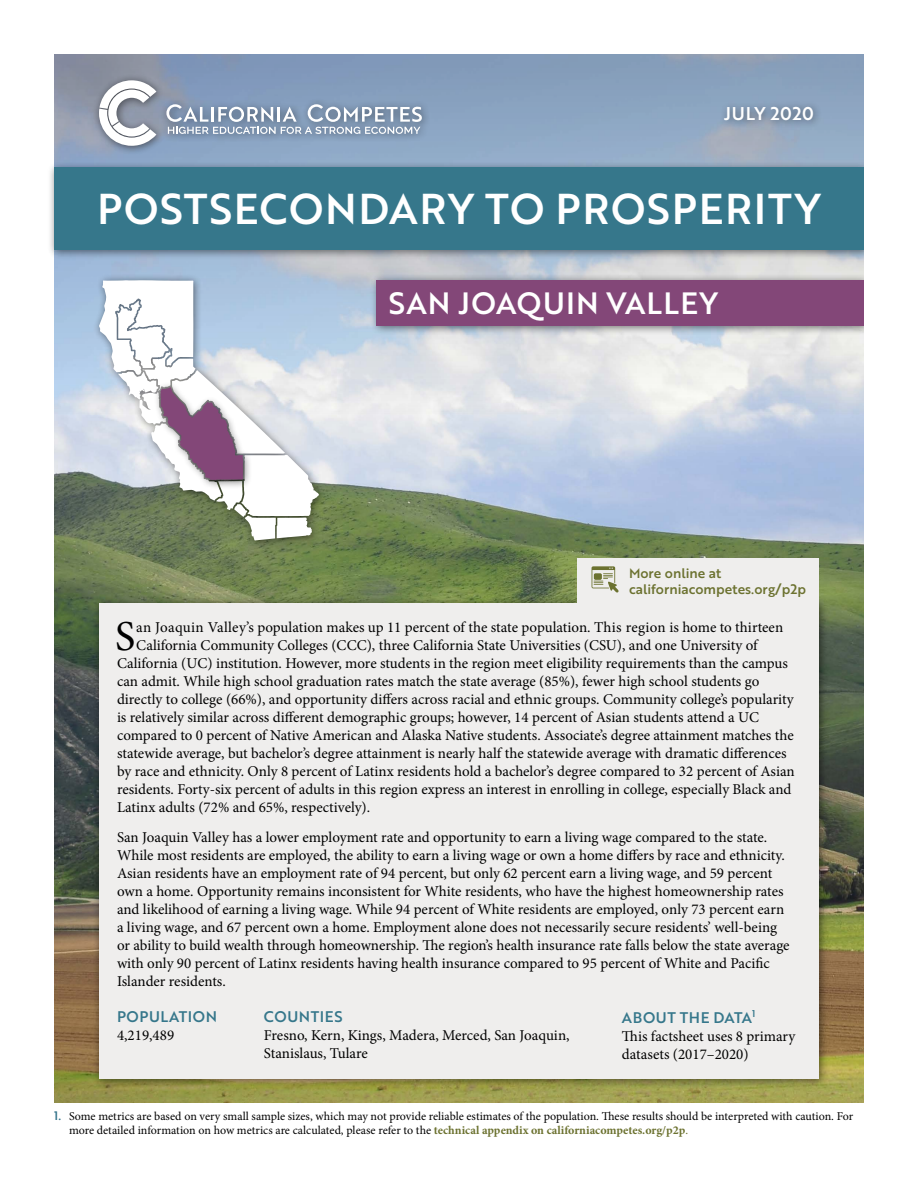
<style>
.page{position:relative;width:918px;height:1188px;background:#fff}
.page>*{position:absolute;margin:0;border:0;box-sizing:border-box;transform-origin:0 0}
.t1{font:42.75px "Minion Pro";color:#000}
.t2{font:42px "Brother 1816 Medium";letter-spacing:.04em;color:#fff}
.t3{font:30px "Brother 1816 Medium";letter-spacing:.04em;color:#fff}
.t4{font:18px "Brother 1816 Medium";letter-spacing:.03em;color:#fff}
.t5{font:15px/18px "Minion Pro";color:#000}
.t6{font:15px "Brother 1816 Medium";letter-spacing:.04em;color:#36778b}
.t7{font:13.5px/16.5px "Brother 1816 Medium";color:#6c7230}
.t8{font:12px/14.4px "Minion Pro";color:#000}
.s1{font-family:"Brother 1816 Medium";color:#36758c}
.s2{font-weight:700;color:#6c7230}
.s3{color:#6c7230}
</style>
<div class="page">
<img style="left:54px;top:414px;width:810px;height:689px">
<svg style="left:54px;top:54px;width:810px;height:360px"></svg>
<div style="left:92px;top:597px;width:737px;height:492px;background:#000;opacity:.5"></div>
<div style="left:99px;top:603px;width:720px;height:476px;background:#efeeed"></div>
<div style="left:47px;top:161px;width:827px;height:99px;background:#000;opacity:.5"></div>
<div style="left:54px;top:168px;width:810px;height:82px;background:#36778b"></div>
<div style="left:370px;top:274px;width:504px;height:62px;background:#000;opacity:.5"></div>
<div style="left:377px;top:280px;width:487px;height:46px;background:#834778"></div>
<div style="left:864px;top:136px;width:54px;height:316px;background:#fff"></div>
<div style="left:93px;top:274px;width:235px;height:276px;background:#000;opacity:.5"></div>
<svg style="left:99px;top:280px;width:220px;height:261px"></svg>
<div style="left:93px;top:74px;width:338px;height:81px;background:#000;opacity:.5"></div>
<svg style="left:99px;top:80px;width:57px;height:66px"></svg>
<svg style="left:166px;top:104px;width:256px;height:30px"></svg>
<div style="left:719px;top:100px;width:104px;height:29px;background:#000;opacity:.5"></div>
<div style="left:578px;top:558px;width:241px;height:46px;background:#efeeed"></div>
<svg style="left:592px;top:566px;width:27px;height:26px"></svg>
<p class="t4" style="left:724px;top:100px;width:91px">JULY 2020</p>
<h2 class="t2" style="left:97px;top:177px;width:725px">POSTSECONDARY TO PROSPERITY</h2>
<h3 class="t3" style="left:389px;top:280px;width:331px">SAN JOAQUIN VALLEY</h3>
<p class="t7" style="left:629px;top:564px;width:178px">More online at californiacompetes.org/p2p</p>
<h1 class="t1" style="left:115px;top:608px;width:22px">S</h1>
<p class="t5" style="left:136px;top:618px;width:648px">an Joaquin Valley’s population makes up 11 percent of the state population. This region is home to thirteen</p>
<p class="t5" style="left:136px;top:636px;width:623px">California Community Colleges (CCC), three California State Universities (CSU), and one University of</p>
<p class="t5" style="left:117px;top:654px;width:673px">California (UC) institution. However, more students in the region meet eligibility requirements than the campus</p>
<p class="t5" style="left:117px;top:672px;width:644px">can admit. While high school graduation rates match the state average (85%), fewer high school students go</p>
<p class="t5" style="left:117px;top:690px;width:678px">directly to college (66%), and opportunity differs across racial and ethnic groups. Community college’s popularity</p>
<p class="t5" style="left:117px;top:708px;width:644px">is relatively similar across different demographic groups; however, 14 percent of Asian students attend a UC</p>
<p class="t5" style="left:117px;top:726px;width:678px">compared to 0 percent of Native American and Alaska Native students. Associate’s degree attainment matches the</p>
<p class="t5" style="left:117px;top:744px;width:671px">statewide average, but bachelor’s degree attainment is nearly half the statewide average with dramatic differences</p>
<p class="t5" style="left:117px;top:762px;width:679px">by race and ethnicity. Only 8 percent of Latinx residents hold a bachelor’s degree compared to 32 percent of Asian</p>
<p class="t5" style="left:117px;top:780px;width:676px">residents. Forty-six percent of adults in this region express an interest in enrolling in college, especially Black and</p>
<p class="t5" style="left:117px;top:798px;width:255px">Latinx adults (72% and 65%, respectively).</p>
<p class="t5" style="left:117px;top:828px;width:674px">San Joaquin Valley has a lower employment rate and opportunity to earn a living wage compared to the state.<br>While most residents are employed, the ability to earn a living wage or own a home differs by race and ethnicity.<br>Asian residents have an employment rate of 94 percent, but only 62 percent earn a living wage, and 59 percent own a home. Opportunity remains inconsistent for White residents, who have the highest homeownership rates and likelihood of earning a living wage. While 94 percent of White residents are employed, only 73 percent earn a living wage, and 67 percent own a home. Employment alone does not necessarily secure residents’ well-being or ability to build wealth through homeownership. The region’s health insurance rate falls below the state average with only 90 percent of Latinx residents having health insurance compared to 95 percent of White and Pacific Islander residents.</p>
<p class="t6" style="left:117px;top:1005px;width:102px">POPULATION</p>
<p class="t5" style="left:117px;top:1026px;width:59px">4,219,489</p>
<p class="t6" style="left:264px;top:1005px;width:80px">COUNTIES</p>
<p class="t5" style="left:264px;top:1026px;width:307px">Fresno, Kern, Kings, Madera, Merced, San Joaquin,<br>Stanislaus, Tulare</p>
<p class="t6" style="left:622px;top:1006px;width:135px">ABOUT THE DATA<sup>1</sup></p>
<p class="t5" style="left:622px;top:1027px;width:175px">This factsheet uses 8 primary datasets (2017–2020)</p>
<p class="t8" style="left:69px;top:1109px;width:786px;text-indent:-15px"><span class="s1">1.</span> Some metrics are based on very small sample sizes, which may not provide reliable estimates of the population. These results should be interpreted with caution. For more detailed information on how metrics are calculated, please refer to the <span class="s2">technical appendix on californiacompetes.org/p2p</span><span class="s3">.</span></p>
</div>
